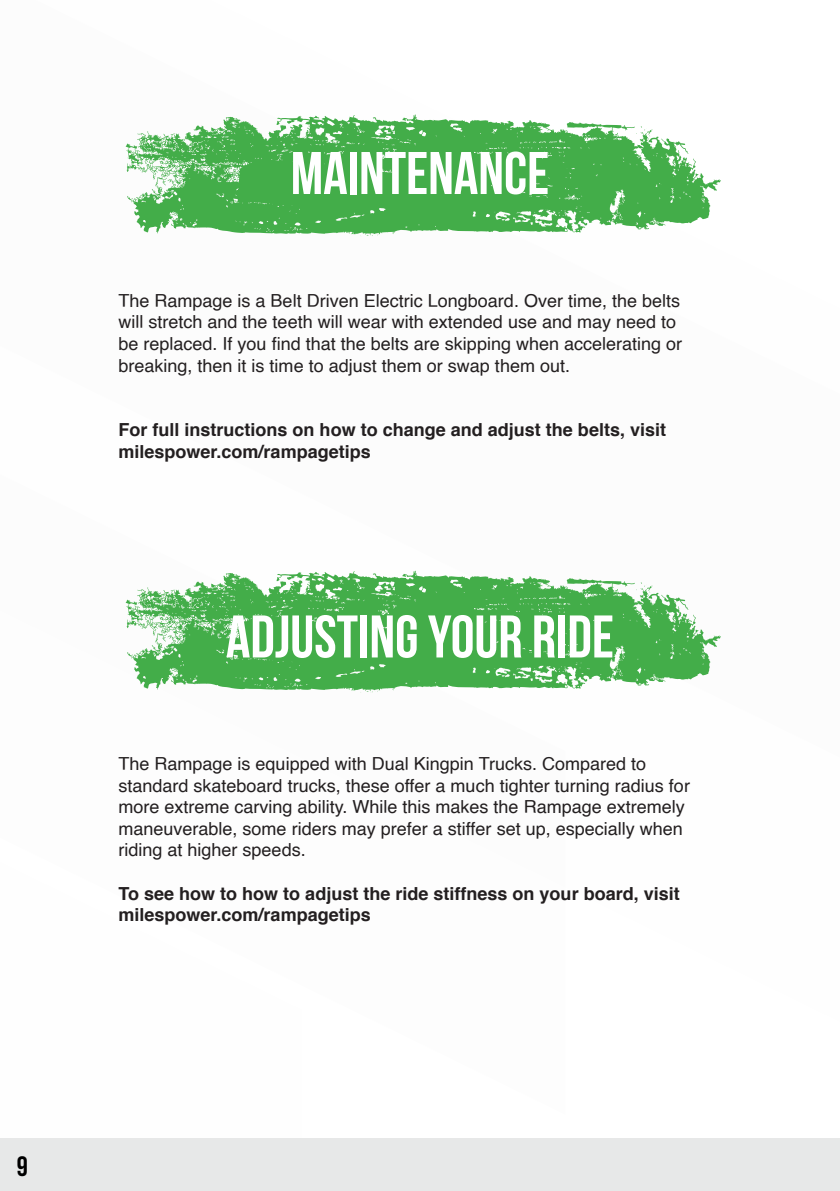
<style>
.page{position:relative;width:840px;height:1191px;background:#fff}
.page>*{position:absolute;margin:0;border:0;box-sizing:border-box;transform-origin:0 0}
.t1{font:700 60px "Bebas Neue";color:#fff}
.t2{font:700 28px "Bebas Neue";color:#000}
.t3{font:18px/21.6px "Helvetica";color:#231f20}
.t4{font:700 18px/21.6px "Helvetica";color:#231f20}
</style>
<div class="page">
<div style="left:0;top:1138px;width:839px;height:53px;background:#e7e8e8"></div>
<svg style="left:125px;top:115px;width:595px;height:120px;fill:#43ad49"></svg>
<svg style="left:635px;top:126px;width:17px;height:14px"></svg>
<svg style="left:360px;top:233px;width:23px;height:3px"></svg>
<svg style="left:125px;top:571px;width:595px;height:120px;fill:#43ad49"></svg>
<svg style="left:635px;top:582px;width:17px;height:14px"></svg>
<svg style="left:360px;top:689px;width:23px;height:4px"></svg>
<h1 class="t1" style="left:290px;top:140px;width:260px">MAINTENANCE</h1>
<p class="t3" style="left:118px;top:290px;width:565px">The Rampage is a Belt Driven Electric Longboard. Over time, the belts will stretch and the teeth will wear with extended use and may need to be replaced. If you find that the belts are skipping when accelerating or breaking, then it is time to adjust them or swap them out.</p>
<p class="t4" style="left:118px;top:419px;width:549px">For full instructions on how to change and adjust the belts, visit milespower.com/rampagetips</p>
<h1 class="t1" style="left:226px;top:604px;width:389px">ADJUSTING YOUR RIDE</h1>
<p class="t3" style="left:118px;top:753px;width:572px">The Rampage is equipped with Dual Kingpin Trucks. Compared to standard skateboard trucks, these offer a much tighter turning radius for more extreme carving ability. While this makes the Rampage extremely maneuverable, some riders may prefer a stiffer set up, especially when riding at higher speeds.</p>
<p class="t4" style="left:118px;top:882px;width:562px">To see how to how to adjust the ride stiffness on your board, visit milespower.com/rampagetips</p>
<h2 class="t2" style="left:17px;top:1150px;width:13px">9</h2>
</div>
